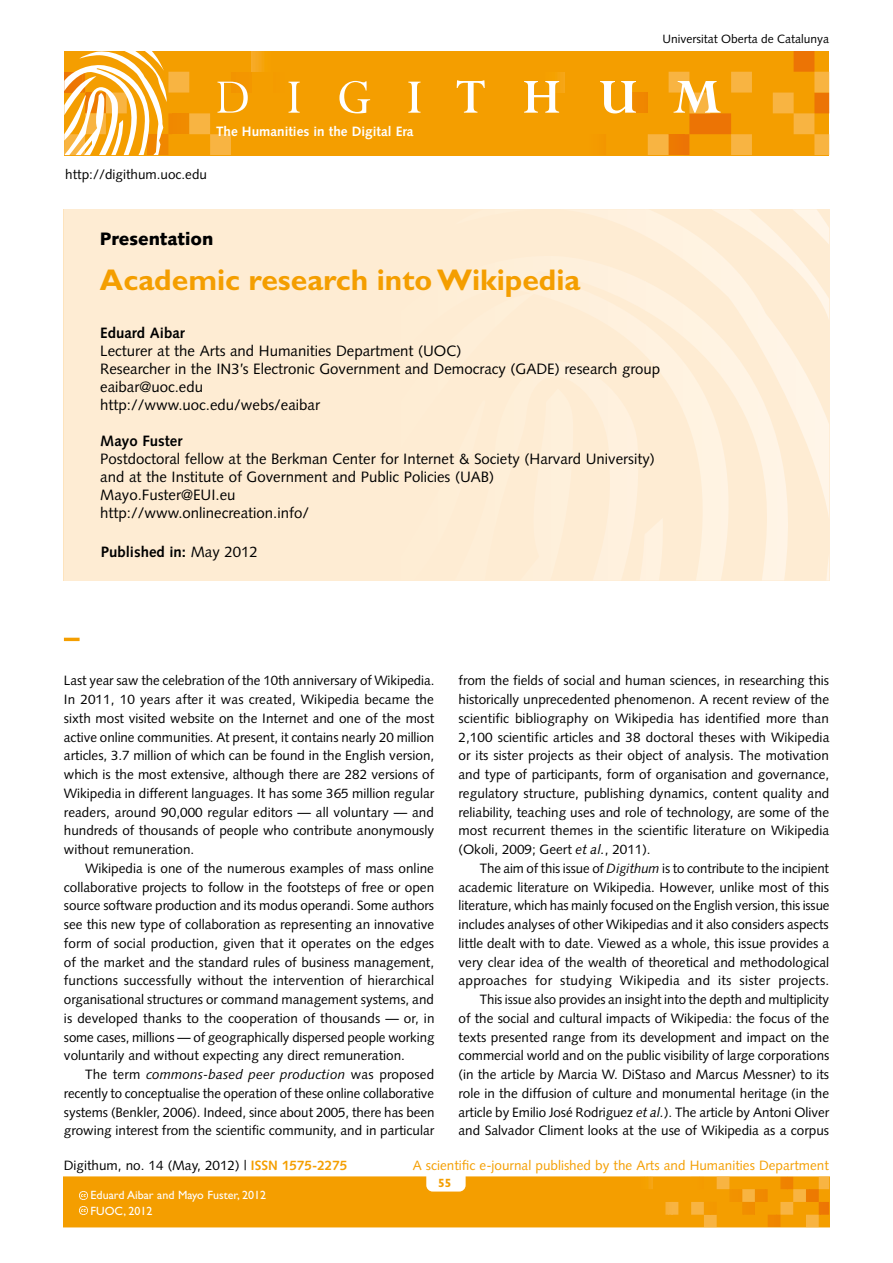
<style>
.page{position:relative;width:893px;height:1263px;background:#fff}
.page>*{position:absolute;margin:0;border:0;box-sizing:border-box;transform-origin:0 0}
.t1{font:700 30px "Gill Sans";color:#f49e00}
.t2{font:900 18px "Syntax LT";color:#000}
.t3{font:15px/18px "Syntax LT";color:#000}
.t4{font:700 15px "Syntax LT";color:#000}
.t5{font:13.5px/18.8px "Syntax LT";color:#000;text-align:justify}
.t6{font:13.5px "Syntax LT";color:#f49e00}
.t7{font:700 13.5px "Syntax LT";color:#fff}
.t8{font:12px/15.8px "Gill Sans";color:#fff}
.t9{font:12px "Syntax LT";color:#000}
.t10{font:700 12px "Gill Sans";color:#f49e00}
.s1{font-weight:400}
.s2{font-style:italic}
.s3{font-weight:700;color:#f49e00}
</style>
<div class="page">
<div style="left:64px;top:209px;width:765px;height:371px;background:#feecd3"></div>
<svg style="left:815px;top:209px;width:14px;height:371px"></svg>
<svg style="left:796px;top:209px;width:19px;height:256px"></svg>
<svg style="left:777px;top:209px;width:19px;height:371px"></svg>
<div style="left:758px;top:209px;width:19px;height:371px;background:linear-gradient(to bottom,#feeed8,#fff2e1)"></div>
<div style="left:739px;top:209px;width:19px;height:371px;background:linear-gradient(to bottom,#fff1dd,#feecd3)"></div>
<div style="left:721px;top:209px;width:19px;height:371px;background:linear-gradient(to bottom,#feefda,#feedd6)"></div>
<div style="left:702px;top:209px;width:19px;height:371px;background:linear-gradient(to bottom,#feedd6,#fff4e4)"></div>
<div style="left:683px;top:209px;width:19px;height:371px;background:linear-gradient(to bottom,#fff0dc,#feedd5)"></div>
<div style="left:664px;top:209px;width:19px;height:371px;background:linear-gradient(to bottom,#fff0dc,#feebd2)"></div>
<div style="left:645px;top:209px;width:19px;height:371px;background:linear-gradient(to bottom,#feefd9,#feeed7)"></div>
<div style="left:608px;top:209px;width:19px;height:371px;background:#fff1de"></div>
<div style="left:551px;top:209px;width:19px;height:371px;background:#fef0db"></div>
<div style="left:514px;top:209px;width:18px;height:371px;background:#feefd9"></div>
<div style="left:495px;top:209px;width:19px;height:371px;background:#feefd8"></div>
<div style="left:476px;top:209px;width:19px;height:371px;background:#feeed7"></div>
<div style="left:457px;top:209px;width:19px;height:371px;background:#feeed7"></div>
<svg style="left:64px;top:155px;width:765px;height:1px"></svg>
<div style="left:64px;top:51px;width:765px;height:104px;background:#f49e00"></div>
<hr style="left:597px;top:134px;width:2px;height:21px;background:#f49a00">
<hr style="left:599px;top:134px;width:2px;height:21px;background:#f39900">
<hr style="left:602px;top:134px;width:2px;height:21px;background:#f39700">
<hr style="left:604px;top:134px;width:2px;height:21px;background:#f39600">
<hr style="left:606px;top:51px;width:2px;height:104px;background:#f39600">
<hr style="left:624px;top:51px;width:2px;height:104px;background:#f18e00">
<hr style="left:636px;top:93px;width:2px;height:20px;background:#f08900">
<hr style="left:638px;top:93px;width:2px;height:20px;background:#f08800">
<hr style="left:640px;top:93px;width:2px;height:20px;background:#f08700">
<hr style="left:642px;top:93px;width:2px;height:20px;background:#f08700">
<hr style="left:644px;top:93px;width:2px;height:20px;background:#ef8600">
<hr style="left:646px;top:93px;width:2px;height:20px;background:#ef8500">
<svg style="left:64px;top:51px;width:200px;height:104px"></svg>
<svg style="left:289px;top:82px;width:11px;height:31px"></svg>
<svg style="left:339px;top:81px;width:31px;height:32px"></svg>
<svg style="left:408px;top:82px;width:12px;height:31px"></svg>
<svg style="left:457px;top:80px;width:28px;height:33px"></svg>
<svg style="left:524px;top:72px;width:41px;height:41px"></svg>
<svg style="left:600px;top:81px;width:36px;height:32px"></svg>
<svg style="left:648px;top:51px;width:181px;height:104px"></svg>
<div style="left:64px;top:1177px;width:765px;height:52px;background:#f9d188"></div>
<hr style="left:829px;top:1177px;width:1px;height:50px;background:#ec7405">
<hr style="left:64px;top:638px;width:16px;height:3px;background:#f49e00">
<svg style="left:64px;top:1177px;width:765px;height:50px;background:#f49f06"></svg>
<p class="t7" style="left:216px;top:124px;width:199px">The Humanities in the Digital Era</p>
<p class="t5" style="left:65px;top:165px;width:143px">http://digithum.uoc.edu</p>
<h2 class="t2" style="left:100px;top:228px;width:115px">Presentation</h2>
<h1 class="t1" style="left:100px;top:263px;width:482px">Academic research into Wikipedia</h1>
<p class="t9" style="left:662px;top:32px;width:168px">Universitat Oberta de Catalunya</p>
<p class="t4" style="left:100px;top:324px;width:86px">Eduard Aibar</p>
<p class="t3" style="left:100px;top:342px;width:561px">Lecturer at the Arts and Humanities Department (UOC)<br>Researcher in the IN3’s Electronic Government and Democracy (GADE) research group eaibar@uoc.edu<br>http://www.uoc.edu/webs/eaibar</p>
<p class="t4" style="left:100px;top:432px;width:84px">Mayo Fuster</p>
<p class="t3" style="left:100px;top:450px;width:556px">Postdoctoral fellow at the Berkman Center for Internet &amp; Society (Harvard University) and at the Institute of Government and Public Policies (UAB)<br>Mayo.Fuster@EUI.eu<br>http://www.onlinecreation.info/</p>
<p class="t4" style="left:101px;top:543px;width:159px">Published in: <span class="s1">May 2012</span></p>
<p class="t5" style="left:64px;top:671px;width:372px">Last year saw the celebration of the 10th anniversary of Wikipedia.<br>In 2011, 10 years after it was created, Wikipedia became the sixth most visited website on the Internet and one of the most active online communities. At present, it contains nearly 20 million articles, 3.7 million of which can be found in the English version, which is the most extensive, although there are 282 versions of Wikipedia in different languages. It has some 365 million regular readers, around 90,000 regular editors — all voluntary — and hundreds of thousands of people who contribute anonymously without remuneration.</p>
<p class="t5" style="left:64px;top:859px;width:372px;text-indent:21px">Wikipedia is one of the numerous examples of mass online collaborative projects to follow in the footsteps of free or open source software production and its modus operandi. Some authors see this new type of collaboration as representing an innovative form of social production, given that it operates on the edges of the market and the standard rules of business management, functions successfully without the intervention of hierarchical organisational structures or command management systems, and is developed thanks to the cooperation of thousands — or, in some cases, millions — of geographically dispersed people working voluntarily and without expecting any direct remuneration.</p>
<p class="t5" style="left:64px;top:1065px;width:372px;text-indent:21px">The term <span class="s2">commons-based peer production</span> was proposed recently to conceptualise the operation of these online collaborative systems (Benkler, 2006). Indeed, since about 2005, there has been growing interest from the scientific community, and in particular</p>
<p class="t5" style="left:458px;top:671px;width:372px">from the fields of social and human sciences, in researching this historically unprecedented phenomenon. A recent review of the scientific bibliography on Wikipedia has identified more than 2,100 scientific articles and 38 doctoral theses with Wikipedia or its sister projects as their object of analysis. The motivation and type of participants, form of organisation and governance, regulatory structure, publishing dynamics, content quality and reliability, teaching uses and role of technology, are some of the most recurrent themes in the scientific literature on Wikipedia (Okoli, 2009; Geert <span class="s2">et al.</span>, 2011).</p>
<p class="t5" style="left:459px;top:859px;width:372px;text-align:right">The aim of this issue of <span class="s2">Digithum</span> is to contribute to the incipient academic literature on Wikipedia. However, unlike most of this literature, which has mainly focused on the English version, this issue includes analyses of other Wikipedias and it also considers aspects little dealt with to date. Viewed as a whole, this issue provides a very clear idea of the wealth of theoretical and methodological approaches for studying Wikipedia and its sister projects.<br>This issue also provides an insight into the depth and multiplicity<br>of the social and cultural impacts of Wikipedia: the focus of the texts presented range from its development and impact on the commercial world and on the public visibility of large corporations (in the article by Marcia W. DiStaso and Marcus Messner) to its role in the diffusion of culture and monumental heritage (in the article by Emilio José Rodriguez <span class="s2">et al.</span>). The article by Antoni Oliver and Salvador Climent looks at the use of Wikipedia as a corpus</p>
<p class="t5" style="left:64px;top:1156px;width:285px">Digithum, no. 14 (May, 2012) | <span class="s3">ISSN 1575-2275</span></p>
<p class="t6" style="left:413px;top:1157px;width:417px">A scientific e-journal published by the Arts and Humanities Department</p>
<p class="t8" style="left:91px;top:1187px;width:177px">Eduard Aibar and Mayo Fuster, 2012<br>FUOC, 2012</p>
<p class="t8" style="left:157px;top:1187px;width:96px">i Mayo Fuster, 2012</p>
<p class="t8" style="left:77px;top:1195px;width:103px">Federico Borges Sáiz</p>
<p class="t10" style="left:438px;top:1176px;width:15px">55</p>
</div>
